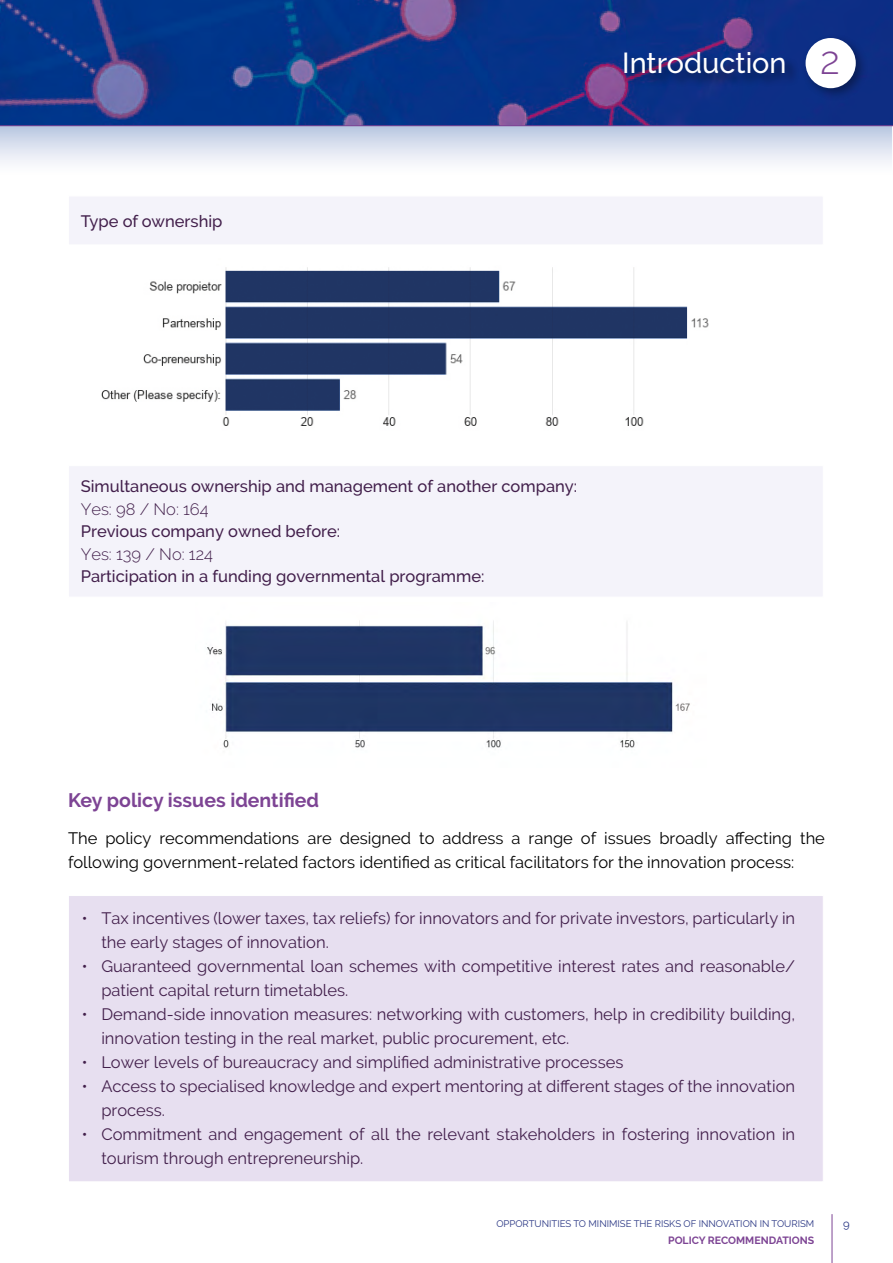
<style>
.page{position:relative;width:893px;height:1263px;background:#fff}
.page>*{position:absolute;margin:0;border:0;box-sizing:border-box;transform-origin:0 0}
.t1{font:500 28.8px "Raleway";color:#fff}
.t2{font:700 19.5px "Raleway";color:#7d4494}
.t3{font:16.5px/24px "Raleway";color:#421f4b}
.t4{font:16.5px/24px "Raleway";color:#000}
.t5{font:500 16.5px "Raleway";color:#421f4b}
.t6{font:300 16.5px "Raleway";color:#421f4b}
.t7{font:11.25px "Raleway";color:#283583}
.t8{font:700 10.5px "Raleway";color:#7d4494}
.t9{font:9.6px "Raleway";color:#283583}
.s1{font-weight:300;font-size:38.85px;color:#7d4494}
</style>
<div class="page">
<svg style="left:0;top:126px;width:893px;height:37px"></svg>
<img style="left:0;top:0;width:893px;height:125px">
<hr style="left:832px;top:1214px;width:1px;height:49px;background:#7d4494">
<div style="left:68px;top:196px;width:756px;height:49px;background:#f4f3fa"></div>
<div style="left:68px;top:465px;width:756px;height:132px;background:#f4f3fa;border:1px solid #fff"></div>
<hr style="left:0;top:125px;width:893px;height:1px;background:#7d4494">
<img style="left:101px;top:267px;width:608px;height:159px">
<img style="left:207px;top:621px;width:483px;height:127px">
<div style="left:622px;top:50px;width:177px;height:37px;background:#000;opacity:.51"></div>
<div style="left:801px;top:34px;width:68px;height:68px;background:#000;opacity:.37"></div>
<div style="left:806px;top:38px;width:50px;height:50px;background:#fff;border-radius:50%"></div>
<div style="left:68px;top:895px;width:756px;height:287px;background:#e7dff0;border:1px solid #fff"></div>
<p class="t5" style="left:81px;top:212px;width:143px">Type of ownership</p>
<h1 class="t1" style="left:622px;top:46px;width:219px">Introduction <span class="s1">2</span></h1>
<p class="t5" style="left:81px;top:477px;width:498px">Simultaneous ownership and management of another company:</p>
<p class="t6" style="left:81px;top:499px;width:129px">Yes: 98 / No: 164</p>
<p class="t5" style="left:81px;top:522px;width:261px">Previous company owned before:</p>
<p class="t6" style="left:81px;top:544px;width:134px">Yes: 139 / No: 124</p>
<p class="t5" style="left:81px;top:567px;width:405px">Participation in a funding governmental programme:</p>
<p class="t2" style="left:68px;top:789px;width:253px">Key policy issues identified</p>
<p class="t4" style="left:68px;top:826px;width:758px">The policy recommendations are designed to address a range of issues broadly affecting the following government-related factors identified as critical facilitators for the innovation process:</p>
<p class="t3" style="left:101px;top:906px;width:695px;text-indent:-20px">• Tax incentives (lower taxes, tax reliefs) for innovators and for private investors, particularly in the early stages of innovation.</p>
<p class="t3" style="left:101px;top:954px;width:695px;text-indent:-20px">• Guaranteed governmental loan schemes with competitive interest rates and reasonable/ patient capital return timetables.</p>
<p class="t3" style="left:101px;top:1002px;width:695px;text-indent:-20px">• Demand-side innovation measures: networking with customers, help in credibility building, innovation testing in the real market, public procurement, etc.</p>
<p class="t3" style="left:82px;top:1050px;width:543px">• Lower levels of bureaucracy and simplified administrative processes</p>
<p class="t3" style="left:101px;top:1074px;width:695px;text-indent:-20px">• Access to specialised knowledge and expert mentoring at different stages of the innovation process.</p>
<p class="t3" style="left:101px;top:1122px;width:695px;text-indent:-20px">• Commitment and engagement of all the relevant stakeholders in fostering innovation in tourism through entrepreneurship.</p>
<p class="t9" style="left:496px;top:1218px;width:319px">OPPORTUNITIES TO MINIMISE THE RISKS OF INNOVATION IN TOURISM</p>
<p class="t7" style="left:843px;top:1217px;width:8px">9</p>
<p class="t8" style="left:668px;top:1234px;width:148px">POLICY RECOMMENDATIONS</p>
</div>
